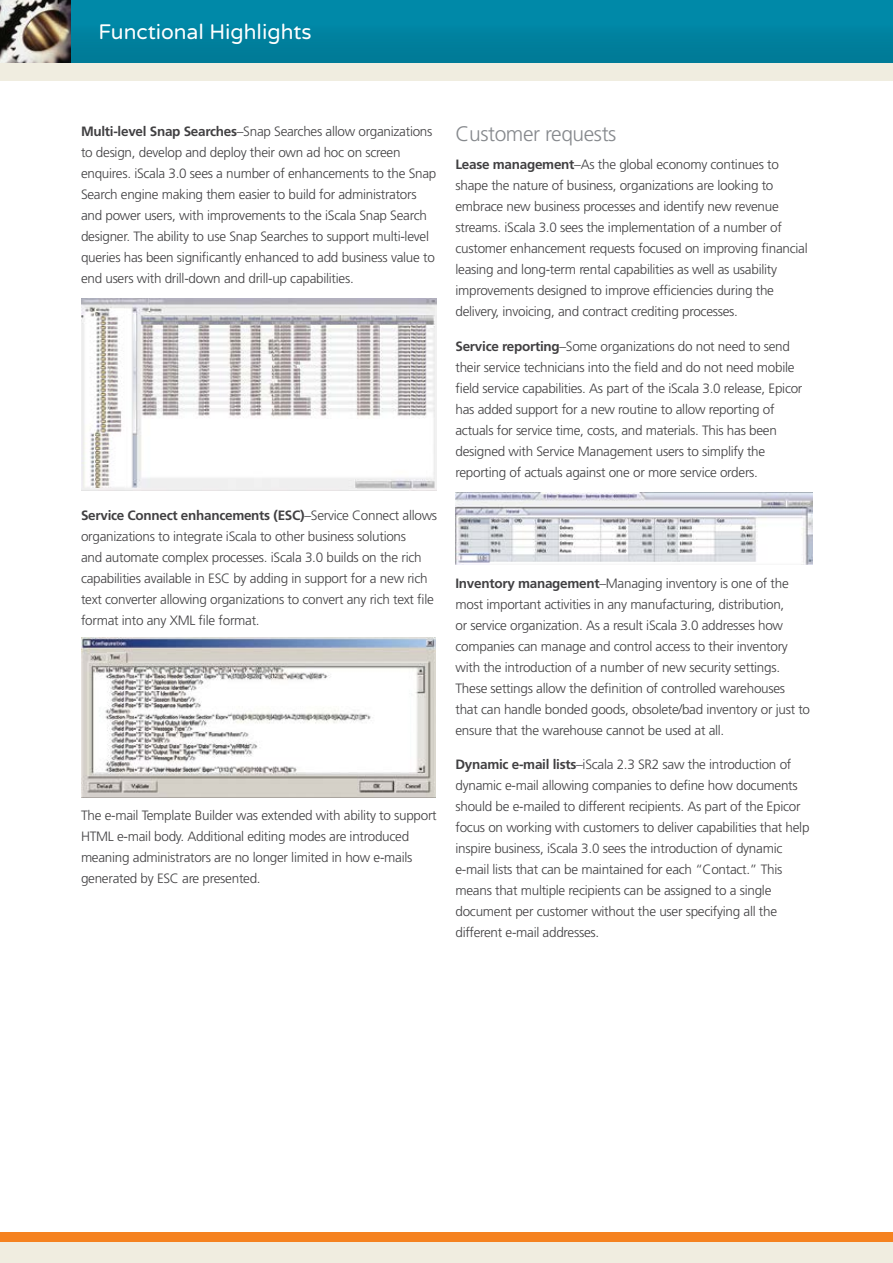
<style>
.page{position:relative;width:893px;height:1263px;background:#fff}
.page>*{position:absolute;margin:0;border:0;box-sizing:border-box;transform-origin:0 0}
.Title_Bar_-_Sub_Page{font:21px "Varela Round";color:#fff}
.Subheading{font:300 21px "Frutiger LT Std";letter-spacing:-.02em;color:#86898d}
.Body_Copy{font:300 13.5px/21px "Frutiger LT Std";letter-spacing:-.02em;color:#414042}
.s1{font-weight:700}
</style>
<div class="page">
<div style="left:0;top:0;width:893px;height:63px;background:#0084a2"></div>
<div style="left:0;top:1232px;width:893px;height:10px;background:#f58220"></div>
<div style="left:0;top:1242px;width:893px;height:21px;background:#f0ede0"></div>
<img style="left:0;top:0;width:71px;height:63px">
<img style="left:81px;top:298px;width:355px;height:193px">
<img style="left:81px;top:638px;width:355px;height:160px">
<img style="left:455px;top:492px;width:358px;height:72px">
<div style="left:0;top:63px;width:893px;height:17px;background:#f0ede0"></div>
<p class="Title_Bar_-_Sub_Page" style="left:99px;top:20px;width:215px">Functional Highlights</p>
<p class="Body_Copy" style="left:81px;top:121px;width:357px"><span class="s1">Multi-level Snap Searches</span>–Snap Searches allow organizations to design, develop and deploy their own ad hoc on screen enquires. iScala 3.0 sees a number of enhancements to the Snap Search engine making them easier to build for administrators and power users, with improvements to the iScala Snap Search designer. The ability to use Snap Searches to support multi-level queries has been significantly enhanced to add business value to end users with drill-down and drill-up capabilities.</p>
<p class="Body_Copy" style="left:81px;top:505px;width:358px"><span class="s1">Service Connect enhancements (ESC)</span>–Service Connect allows organizations to integrate iScala to other business solutions<br>and automate complex processes. iScala 3.0 builds on the rich capabilities available in ESC by adding in support for a new rich text converter allowing organizations to convert any rich text file format into any XML file format.</p>
<p class="Body_Copy" style="left:81px;top:805px;width:357px">The e-mail Template Builder was extended with ability to support HTML e-mail body. Additional editing modes are introduced meaning administrators are no longer limited in how e-mails generated by ESC are presented.</p>
<p class="Subheading" style="left:455px;top:122px;width:162px">Customer requests</p>
<p class="Body_Copy" style="left:455px;top:154px;width:354px"><span class="s1">Lease management</span>–As the global economy continues to shape the nature of business, organizations are looking to embrace new business processes and identify new revenue streams. iScala 3.0 sees the implementation of a number of customer enhancement requests focused on improving financial leasing and long-term rental capabilities as well as usability improvements designed to improve efficiencies during the delivery, invoicing, and contract crediting processes.</p>
<p class="Body_Copy" style="left:455px;top:336px;width:348px"><span class="s1">Service reporting</span>–Some organizations do not need to send their service technicians into the field and do not need mobile field service capabilities. As part of the iScala 3.0 release, Epicor has added support for a new routine to allow reporting of actuals for service time, costs, and materials. This has been designed with Service Management users to simplify the reporting of actuals against one or more service orders.</p>
<p class="Body_Copy" style="left:455px;top:573px;width:356px"><span class="s1">Inventory management</span>–Managing inventory is one of the most important activities in any manufacturing, distribution,<br>or service organization. As a result iScala 3.0 addresses how companies can manage and control access to their inventory with the introduction of a number of new security settings.<br>These settings allow the definition of controlled warehouses that can handle bonded goods, obsolete/bad inventory or just to ensure that the warehouse cannot be used at all.</p>
<p class="Body_Copy" style="left:455px;top:754px;width:356px"><span class="s1">Dynamic e-mail lists</span>–iScala 2.3 SR2 saw the introduction of dynamic e-mail allowing companies to define how documents should be e-mailed to different recipients. As part of the Epicor focus on working with customers to deliver capabilities that help inspire business, iScala 3.0 sees the introduction of dynamic e-mail lists that can be maintained for each “Contact.” This means that multiple recipients can be assigned to a single document per customer without the user specifying all the different e-mail addresses.</p>
</div>
